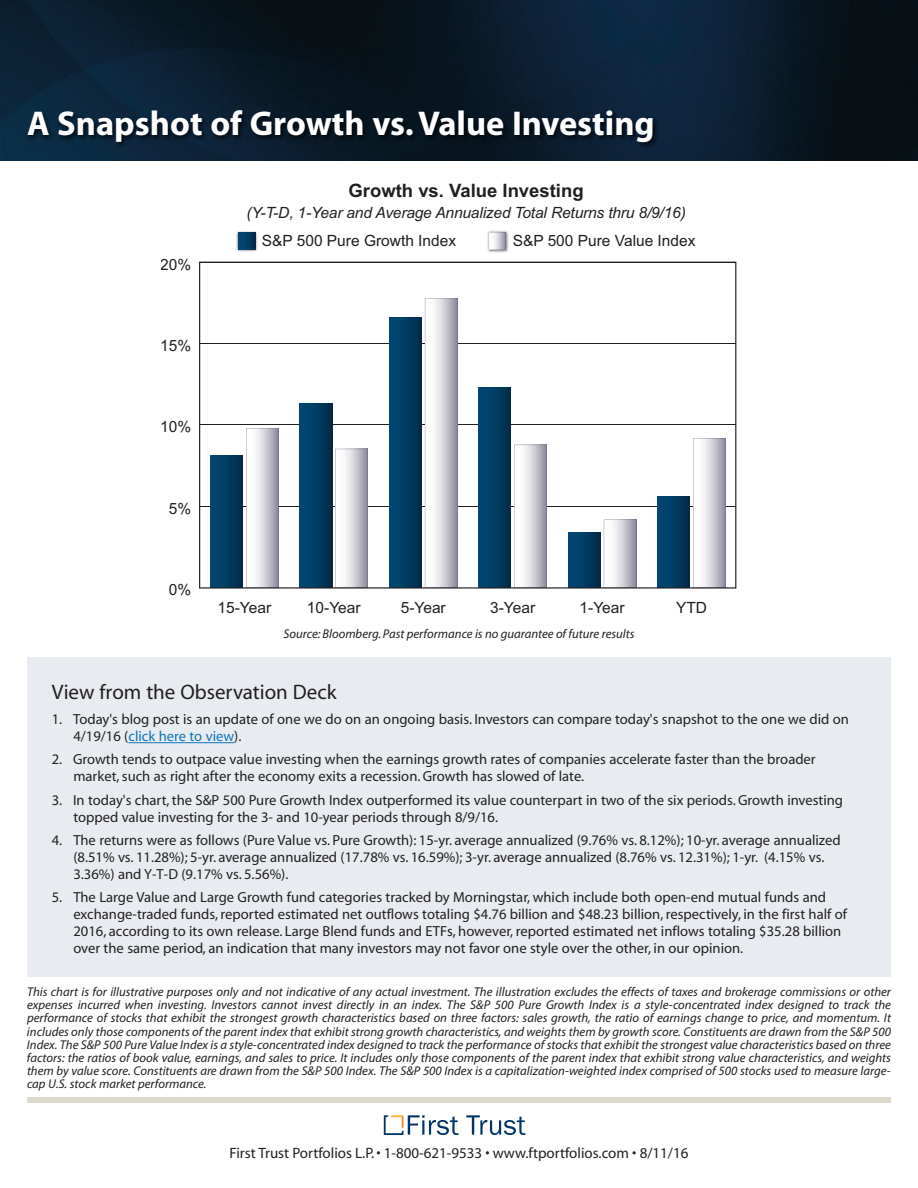
<style>
.page{position:relative;width:918px;height:1188px;background:#fff}
.page>*{position:absolute;margin:0;border:0;box-sizing:border-box;transform-origin:0 0}
.t1{font:700 34.5px "Myriad";color:#fff}
.t2{font:21px "Myriad";color:#231f20}
.t3{font:700 18.45px "Arial";color:#231f20}
.t4{font:15.45px "Arial";color:#231f20}
.t5{font:italic 15.45px "Arial";letter-spacing:-.01em;color:#231f20}
.t6{font:15px "Myriad";color:#231f20}
.t7{font:14.7px/16.8px "Myriad";color:#231f20}
.t8{font:italic 12.75px/13px "Myriad Pro";color:#231f20;text-align:justify}
.t9{font:italic 12.75px "Myriad";color:#231f20}
.s1{color:#1074bc}
</style>
<div class="page">
<div style="left:27px;top:657px;width:864px;height:320px;background:#e8ecf1"></div>
<img style="left:0;top:0;width:918px;height:161px">
<svg style="left:466px;top:1115px;width:60px;height:20px"></svg>
<svg style="left:384px;top:1115px;width:75px;height:20px"></svg>
<div style="left:27px;top:1097px;width:864px;height:6px;background:#dad8ca"></div>
<img style="left:21px;top:55px;width:779px;height:99px">
<img style="left:236px;top:231px;width:22px;height:21px">
<svg style="left:238px;top:232px;width:17px;height:17px"></svg>
<img style="left:487px;top:230px;width:22px;height:23px">
<svg style="left:489px;top:232px;width:17px;height:17px"></svg>
<svg style="left:199px;top:262px;width:537px;height:327px"></svg>
<hr style="left:128px;top:742px;width:106px;height:1px;background:#1074bc">
<h1 class="t1" style="left:27px;top:110px;width:629px">A Snapshot of Growth vs.Value Investing</h1>
<p class="t3" style="left:349px;top:177px;width:237px">Growth vs. Value Investing</p>
<p class="t5" style="left:246px;top:202px;width:441px">(Y-T-D, 1-Year and Average Annualized Total Returns thru 8/9/16)</p>
<p class="t4" style="left:160px;top:254px;width:33px">20%</p>
<p class="t4" style="left:160px;top:335px;width:33px">15%</p>
<p class="t4" style="left:160px;top:416px;width:33px">10%</p>
<p class="t4" style="left:169px;top:498px;width:24px">5%</p>
<p class="t4" style="left:169px;top:579px;width:24px">0%</p>
<p class="t4" style="left:262px;top:230px;width:196px">S&amp;P 500 Pure Growth Index</p>
<p class="t4" style="left:513px;top:230px;width:184px">S&amp;P 500 Pure Value Index</p>
<p class="t4" style="left:218px;top:597px;width:55px">15-Year</p>
<p class="t4" style="left:307px;top:597px;width:55px">10-Year</p>
<p class="t4" style="left:401px;top:597px;width:47px">5-Year</p>
<p class="t4" style="left:490px;top:597px;width:47px">3-Year</p>
<p class="t4" style="left:580px;top:597px;width:47px">1-Year</p>
<p class="t4" style="left:676px;top:597px;width:32px">YTD</p>
<p class="t9" style="left:283px;top:629px;width:353px">Source: Bloomberg.Past performance is no guarantee of future results</p>
<h2 class="t2" style="left:52px;top:684px;width:286px">View from the Observation Deck</h2>
<p class="t7" style="left:73px;top:712px;width:777px;text-indent:-22px">1. Today's blog post is an update of one we do on an ongoing basis. Investors can compare today's snapshot to the one we did on<br>4/19/16 (<span class="s1">click here to view</span>).</p>
<p class="t7" style="left:73px;top:752px;width:744px;text-indent:-22px">2. Growth tends to outpace value investing when the earnings growth rates of companies accelerate faster than the broader market, such as right after the economy exits a recession. Growth has slowed of late.</p>
<p class="t7" style="left:73px;top:793px;width:771px;text-indent:-22px">3. In today's chart, the S&amp;P 500 Pure Growth Index outperformed its value counterpart in two of the six periods. Growth investing topped value investing for the 3- and 10-year periods through 8/9/16.</p>
<p class="t7" style="left:73px;top:833px;width:769px;text-indent:-22px">4. The returns were as follows (Pure Value vs. Pure Growth): 15-yr. average annualized (9.76% vs. 8.12%); 10-yr. average annualized (8.51% vs. 11.28%); 5-yr. average annualized (17.78% vs. 16.59%); 3-yr. average annualized (8.76% vs. 12.31%); 1-yr. (4.15% vs.<br>3.36%) and Y-T-D (9.17% vs. 5.56%).</p>
<p class="t7" style="left:73px;top:890px;width:775px;text-indent:-22px">5. The Large Value and Large Growth fund categories tracked by Morningstar, which include both open-end mutual funds and exchange-traded funds, reported estimated net outflows totaling $4.76 billion and $48.23 billion, respectively, in the first half of 2016, according to its own release. Large Blend funds and ETFs, however, reported estimated net inflows totaling $35.28 billion over the same period, an indication that many investors may not favor one style over the other, in our opinion.</p>
<p class="t8" style="left:27px;top:986px;width:866px">This chart is for illustrative purposes only and not indicative of any actual investment. The illustration excludes the effects of taxes and brokerage commissions or other expenses incurred when investing. Investors cannot invest directly in an index. The S&amp;P 500 Pure Growth Index is a style-concentrated index designed to track the performance of stocks that exhibit the strongest growth characteristics based on three factors: sales growth, the ratio of earnings change to price, and momentum. It includes only those components of the parent index that exhibit strong growth characteristics, and weights them by growth score. Constituents are drawn from the S&amp;P 500<br>Index. The S&amp;P 500 Pure Value Index is a style-concentrated index designed to track the performance ofstocks that exhibit the strongest value characteristics based on three factors: the ratios of book value, earnings, and sales to price. It includes only those components of the parent index that exhibit strong value characteristics, and weights them by value score. Constituents are drawn from the S&amp;P 500 Index. The S&amp;P 500 Index is a capitalization-weighted index comprised of 500 stocks used to measure large&shy;cap U.S. stock market performance.</p>
<p class="t6" style="left:230px;top:1148px;width:460px">First Trust Portfolios L.P.• 1-800-621-9533 • www.ftportfolios.com • 8/11/16</p>
</div>
